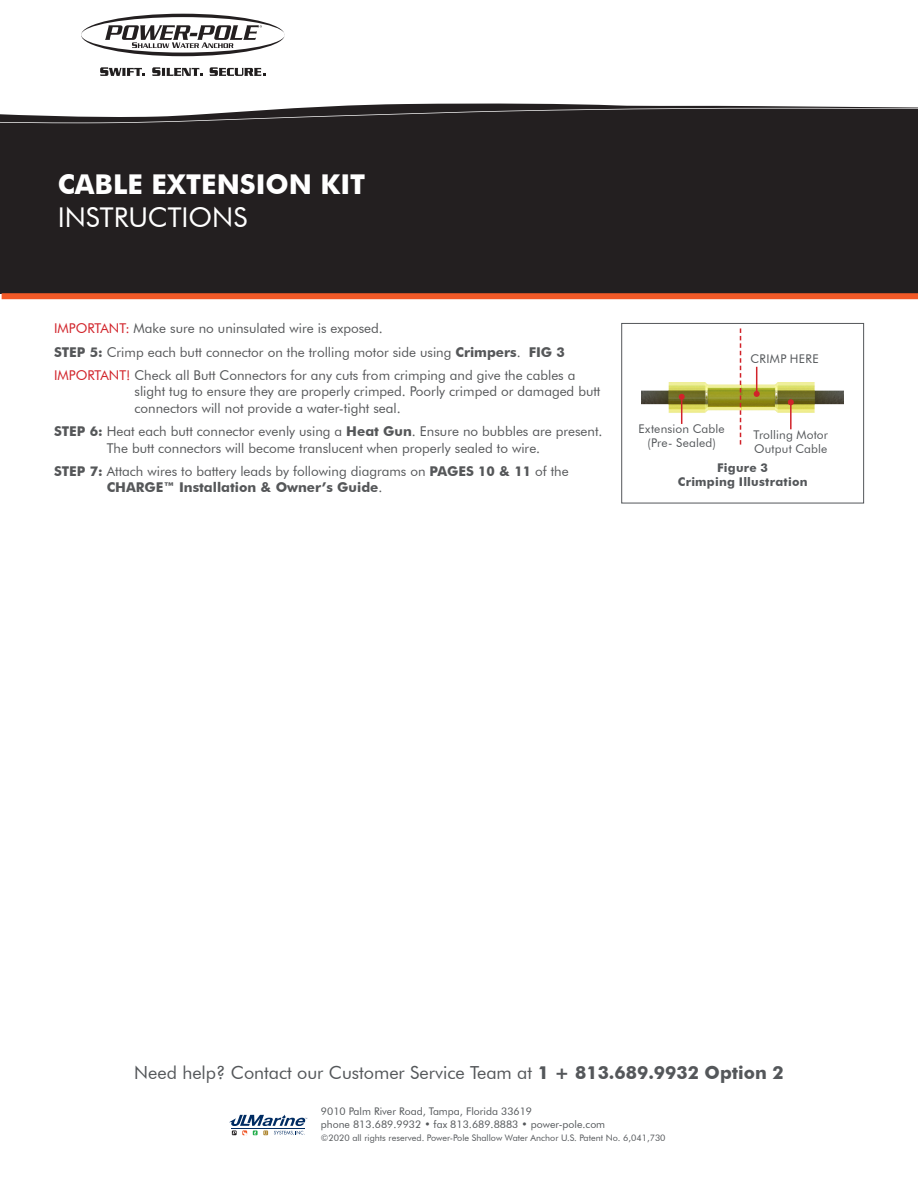
<style>
.page{position:relative;width:918px;height:1188px;background:#fff}
.page>*{position:absolute;margin:0;border:0;box-sizing:border-box;transform-origin:0 0}
.t1{font:700 27.3px "Futura BT";color:#fff}
.t2{font:27.3px "Futura BT";color:#fff}
.t3{font:18px "Futura BT";color:#54575a}
.t4{font:13.5px/16.5px "Futura BT";color:#555759}
.t5{font:12px/14.4px "Futura BT";letter-spacing:.015em;color:#54575a}
.t6{font:700 12px "Futura BT";letter-spacing:.02em;color:#54575a}
.t7{font:10.5px/12.6px "Futura BT";color:#54575a}
.t8{font:9px "Futura BT";color:#54575a}
.s1{color:#d1232a}
.s2{font-weight:700}
</style>
<div class="page">
<svg style="left:229px;top:1114px;width:78px;height:22px"></svg>
<div style="left:0;top:123px;width:918px;height:171px;background:#231f20"></div>
<svg style="left:0;top:103px;width:918px;height:20px"></svg>
<svg style="left:81px;top:14px;width:204px;height:42px"></svg>
<svg style="left:100px;top:67px;width:45px;height:9px"></svg>
<svg style="left:152px;top:67px;width:51px;height:9px"></svg>
<svg style="left:210px;top:67px;width:55px;height:9px"></svg>
<div style="left:2px;top:293px;width:916px;height:6px;background:#f15927"></div>
<img style="left:642px;top:382px;width:202px;height:31px">
<svg style="left:740px;top:328px;width:1px;height:117px"></svg>
<div style="left:621px;top:323px;width:243px;height:180px;border:1px solid #54575a"></div>
<hr style="left:790px;top:402px;width:2px;height:27px;background:#d1232a">
<svg style="left:788px;top:399px;width:6px;height:6px"></svg>
<svg style="left:679px;top:394px;width:6px;height:30px"></svg>
<svg style="left:754px;top:367px;width:6px;height:30px"></svg>
<p class="t1" style="left:58px;top:168px;width:309px">CABLE EXTENSION KIT</p>
<p class="t2" style="left:58px;top:201px;width:191px">INSTRUCTIONS</p>
<p class="t4" style="left:54px;top:320px;width:330px"><span class="s1">IMPORTANT:</span> Make sure no uninsulated wire is exposed.</p>
<p class="t4" style="left:54px;top:343px;width:512px"><span class="s2">STEP 5:</span> Crimp each butt connector on the trolling motor side using <span class="s2">Crimpers</span>. <span class="s2">FIG 3</span></p>
<p class="t4" style="left:135px;top:367px;width:467px;text-indent:-81px"><span class="s1">IMPORTANT!</span> Check all Butt Connectors for any cuts from crimping and give the cables a slight tug to ensure they are properly crimped. Poorly crimped or damaged butt connectors will not provide a water-tight seal.</p>
<p class="t4" style="left:107px;top:423px;width:497px;text-indent:-53px"><span class="s2">STEP 6:</span> Heat each butt connector evenly using a <span class="s2">Heat Gun</span>. Ensure no bubbles are present.<br>The butt connectors will become translucent when properly sealed to wire.</p>
<p class="t4" style="left:107px;top:463px;width:463px;text-indent:-53px"><span class="s2">STEP 7:</span> Attach wires to battery leads by following diagrams on <span class="s2">PAGES 10 &amp; 11</span> of the<br><span class="s2">CHARGE™ Installation &amp; Owner’s Guide</span>.</p>
<p class="t5" style="left:639px;top:421px;width:88px">Extension Cable</p>
<p class="t5" style="left:647px;top:436px;width:70px">(Pre- Sealed)</p>
<p class="t5" style="left:751px;top:351px;width:70px">CRIMP HERE</p>
<p class="t5" style="left:753px;top:428px;width:76px">Trolling Motor<br>Output Cable</p>
<p class="t6" style="left:717px;top:460px;width:52px">Figure 3</p>
<p class="t6" style="left:678px;top:475px;width:131px">Crimping Illustration</p>
<p class="t3" style="left:134px;top:1061px;width:651px">Need help? Contact our Customer Service Team at <span class="s2">1 + 813.689.9932 Option 2</span></p>
<p class="t7" style="left:321px;top:1105px;width:286px">9010 Palm River Road, Tampa, Florida 33619<br>phone 813.689.9932 • fax 813.689.8883 • power-pole.com</p>
<p class="t8" style="left:321px;top:1132px;width:346px">©2020 all rights reserved. Power-Pole Shallow Water Anchor U.S. Patent No. 6,041,730</p>
</div>
